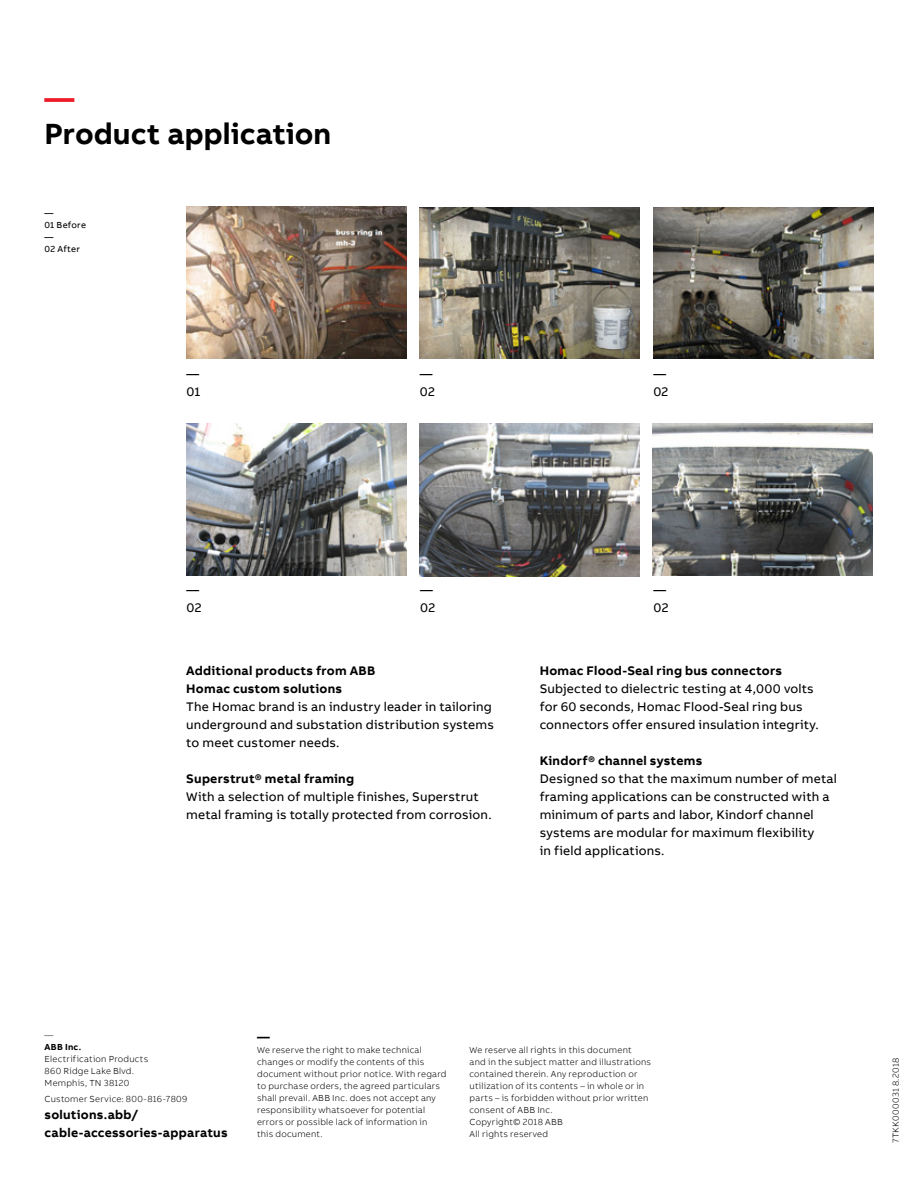
<style>
.page{position:relative;width:918px;height:1188px;background:#fff}
.page>*{position:absolute;margin:0;border:0;box-sizing:border-box;transform-origin:0 0}
.t1{font:700 30px "AB Bvoice";color:#000}
.t2{font:700 30px "AB Bvoice";color:#ed1c29}
.t3{font:12.75px/18px "AB Bvoice";letter-spacing:.015em;color:#000}
.t4{font:700 12.75px/18px "AB Bvoice";letter-spacing:.02em;color:#000}
.t5{font:300 9px/12px "AB Bvoice";letter-spacing:.025em;color:#000}
.t6{font:9px/12px "AB Bvoice";letter-spacing:.025em;color:#000}
.t7{font:700 9px "AB Bvoice";letter-spacing:.035em;color:#000}
</style>
<div class="page">
<img style="left:186px;top:207px;width:220px;height:151px">
<img style="left:420px;top:207px;width:220px;height:152px">
<img style="left:420px;top:424px;width:220px;height:152px">
<img style="left:653px;top:207px;width:220px;height:152px">
<img style="left:186px;top:424px;width:220px;height:151px">
<img style="left:653px;top:424px;width:220px;height:151px">
<h1 class="t2" style="left:45px;top:78px;width:31px">—</h1>
<h1 class="t1" style="left:45px;top:114px;width:288px">Product application</h1>
<p class="t6" style="left:45px;top:207px;width:43px">—<br>01 Before —<br>02 After</p>
<h2 class="t3" style="left:187px;top:364px;width:15px">—<br>01</h2>
<h2 class="t3" style="left:420px;top:364px;width:17px">—<br>02</h2>
<h2 class="t3" style="left:653px;top:364px;width:17px">—<br>02</h2>
<h2 class="t3" style="left:187px;top:580px;width:17px">—<br>02</h2>
<h2 class="t3" style="left:420px;top:580px;width:17px">—<br>02</h2>
<h2 class="t3" style="left:654px;top:580px;width:17px">—<br>02</h2>
<h2 class="t4" style="left:186px;top:661px;width:191px">Additional products from ABB<br>Homac custom solutions</h2>
<h2 class="t3" style="left:186px;top:697px;width:309px">The Homac brand is an industry leader in tailoring underground and substation distribution systems to meet customer needs.</h2>
<h2 class="t4" style="left:186px;top:769px;width:169px">Superstrut® metal framing</h2>
<h2 class="t3" style="left:186px;top:787px;width:307px">With a selection of multiple finishes, Superstrut metal framing is totally protected from corrosion.</h2>
<h2 class="t4" style="left:540px;top:661px;width:244px">Homac Flood-Seal ring bus connectors</h2>
<h2 class="t3" style="left:540px;top:679px;width:281px">Subjected to dielectric testing at 4,000 volts for 60 seconds, Homac Flood-Seal ring bus connectors offer ensured insulation integrity.</h2>
<h2 class="t4" style="left:540px;top:751px;width:164px">Kindorf® channel systems</h2>
<h2 class="t3" style="left:540px;top:769px;width:299px">Designed so that the maximum number of metal framing applications can be constructed with a minimum of parts and labor, Kindorf channel systems are modular for maximum flexibility<br>in field applications.</h2>
<p class="t5" style="left:45px;top:1029px;width:10px">—</p>
<p class="t7" style="left:45px;top:1041px;width:38px">ABB Inc.</p>
<p class="t5" style="left:45px;top:1053px;width:105px">Electrification Products<br>860 Ridge Lake Blvd.<br>Memphis, TN 38120</p>
<p class="t5" style="left:45px;top:1092px;width:144px">Customer Service: 800-816-7809</p>
<h2 class="t4" style="left:45px;top:1105px;width:185px">solutions.abb/ cable-accessories-apparatus</h2>
<h2 class="t4" style="left:257px;top:1027px;width:14px">—</h2>
<p class="t5" style="left:257px;top:1044px;width:191px">We reserve the right to make technical changes or modify the contents of this document without prior notice. With regard to purchase orders, the agreed particulars shall prevail. ABB Inc. does not accept any responsibility whatsoever for potential errors or possible lack of information in<br>this document.</p>
<p class="t5" style="left:470px;top:1044px;width:183px">We reserve all rights in this document<br>and in the subject matter and illustrations contained therein. Any reproduction or utilization of its contents – in whole or in parts – is forbidden without prior written consent of ABB Inc.<br>Copyright© 2018 ABB<br>All rights reserved</p>
<p class="t5" style="left:890px;top:1143px;width:87px;rotate:-90deg">7TKK000031 8.2018</p>
</div>
